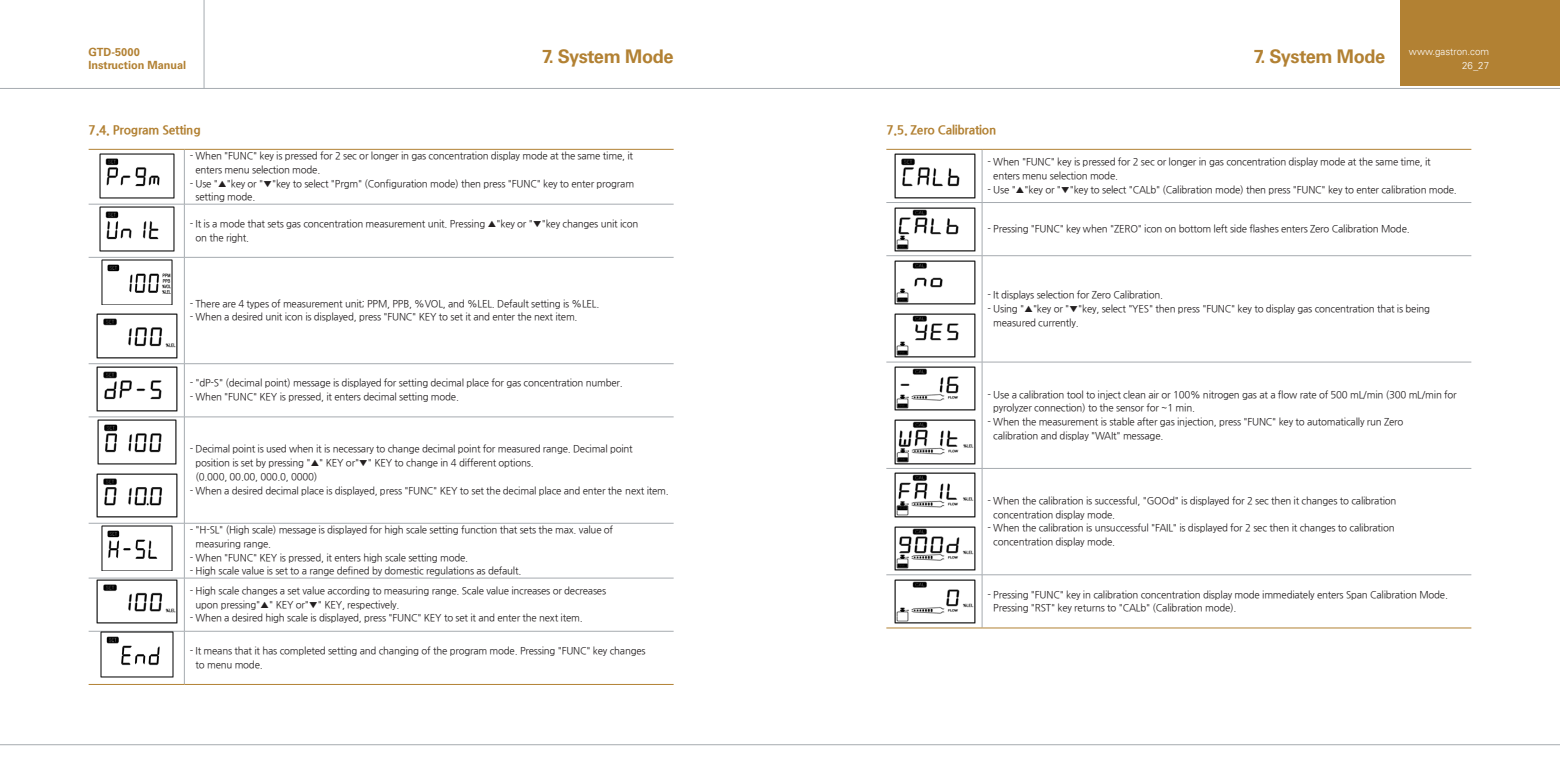
<style>
.page{position:relative;width:1560px;height:780px;background:#fff}
.page>*{position:absolute;margin:0;border:0;box-sizing:border-box;transform-origin:0 0}
.t1{font:700 18.75px "Univers LT Std";letter-spacing:-.02em;color:#b28133}
.t2{font:800 12.5px "Nanum Gothic";letter-spacing:-.02em;color:#b28133}
.t3{font:700 11.25px/12.5px "Univers LT Std";color:#b28133}
.t4{font:10px "Nanum Gothic";letter-spacing:-.02em;color:#231f20}
.t5{font:300 10px/13.8px "Univers LT Std";color:#fff;text-align:right}
.s1{font-family:"Nanum Gothic";font-weight:400}
.s2{color:#fff}
</style>
<div class="page">
<div style="left:1400px;top:0;width:159px;height:85px;background:#b28133"></div>
<hr style="left:0;top:88px;width:1559px;height:1px;background:#a6abb0">
<hr style="left:0;top:744px;width:1559px;height:1px;background:#a6abb0">
<hr style="left:204px;top:0;width:1px;height:89px;background:#a6abb0">
<hr style="left:184px;top:150px;width:1px;height:54px;background:#a6abb0">
<hr style="left:184px;top:204px;width:1px;height:53px;background:#a6abb0">
<hr style="left:184px;top:257px;width:1px;height:106px;background:#a6abb0">
<hr style="left:184px;top:364px;width:1px;height:52px;background:#a6abb0">
<hr style="left:184px;top:417px;width:1px;height:106px;background:#a6abb0">
<hr style="left:184px;top:523px;width:1px;height:55px;background:#a6abb0">
<hr style="left:184px;top:578px;width:1px;height:53px;background:#a6abb0">
<hr style="left:184px;top:631px;width:1px;height:53px;background:#a6abb0">
<hr style="left:89px;top:204px;width:95px;height:1px;background:#a6abb0">
<hr style="left:184px;top:204px;width:489px;height:1px;background:#a6abb0">
<hr style="left:89px;top:257px;width:95px;height:1px;background:#a6abb0">
<hr style="left:184px;top:257px;width:489px;height:1px;background:#a6abb0">
<hr style="left:89px;top:363px;width:95px;height:1px;background:#a6abb0">
<hr style="left:184px;top:363px;width:489px;height:1px;background:#a6abb0">
<hr style="left:89px;top:416px;width:95px;height:1px;background:#a6abb0">
<hr style="left:184px;top:416px;width:489px;height:1px;background:#a6abb0">
<hr style="left:89px;top:523px;width:95px;height:1px;background:#a6abb0">
<hr style="left:184px;top:523px;width:489px;height:1px;background:#a6abb0">
<hr style="left:89px;top:578px;width:95px;height:1px;background:#a6abb0">
<hr style="left:184px;top:578px;width:489px;height:1px;background:#a6abb0">
<hr style="left:89px;top:631px;width:95px;height:1px;background:#a6abb0">
<hr style="left:184px;top:631px;width:489px;height:1px;background:#a6abb0">
<hr style="left:89px;top:149px;width:95px;height:1px;background:#b28133">
<hr style="left:184px;top:149px;width:489px;height:1px;background:#b28133">
<hr style="left:89px;top:684px;width:95px;height:1px;background:#b28133">
<hr style="left:184px;top:684px;width:489px;height:1px;background:#b28133">
<hr style="left:981px;top:150px;width:1px;height:52px;background:#a6abb0">
<hr style="left:981px;top:203px;width:1px;height:52px;background:#a6abb0">
<hr style="left:981px;top:256px;width:1px;height:106px;background:#a6abb0">
<hr style="left:981px;top:362px;width:1px;height:106px;background:#a6abb0">
<hr style="left:981px;top:468px;width:1px;height:106px;background:#a6abb0">
<hr style="left:981px;top:575px;width:1px;height:52px;background:#a6abb0">
<hr style="left:886px;top:202px;width:95px;height:1px;background:#a6abb0">
<hr style="left:981px;top:202px;width:489px;height:1px;background:#a6abb0">
<hr style="left:886px;top:255px;width:95px;height:1px;background:#a6abb0">
<hr style="left:981px;top:255px;width:489px;height:1px;background:#a6abb0">
<hr style="left:886px;top:362px;width:95px;height:1px;background:#a6abb0">
<hr style="left:981px;top:362px;width:489px;height:1px;background:#a6abb0">
<hr style="left:886px;top:468px;width:95px;height:1px;background:#a6abb0">
<hr style="left:981px;top:468px;width:489px;height:1px;background:#a6abb0">
<hr style="left:886px;top:574px;width:95px;height:1px;background:#a6abb0">
<hr style="left:981px;top:574px;width:489px;height:1px;background:#a6abb0">
<hr style="left:886px;top:149px;width:95px;height:1px;background:#b28133">
<hr style="left:981px;top:149px;width:489px;height:1px;background:#b28133">
<hr style="left:886px;top:627px;width:95px;height:1px;background:#b28133">
<hr style="left:981px;top:627px;width:489px;height:1px;background:#b28133">
<img style="left:99px;top:153px;width:76px;height:45px">
<img style="left:894px;top:154px;width:80px;height:44px">
<img style="left:96px;top:366px;width:81px;height:45px">
<img style="left:894px;top:366px;width:80px;height:45px">
<img style="left:96px;top:313px;width:81px;height:45px">
<img style="left:894px;top:313px;width:80px;height:45px">
<img style="left:101px;top:525px;width:72px;height:45px">
<img style="left:894px;top:526px;width:80px;height:44px">
<img style="left:100px;top:631px;width:74px;height:46px">
<img style="left:99px;top:206px;width:76px;height:46px">
<img style="left:894px;top:207px;width:80px;height:44px">
<img style="left:98px;top:419px;width:78px;height:45px">
<img style="left:894px;top:420px;width:80px;height:44px">
<img style="left:101px;top:259px;width:72px;height:46px">
<img style="left:894px;top:260px;width:80px;height:44px">
<img style="left:96px;top:473px;width:81px;height:44px">
<img style="left:894px;top:473px;width:80px;height:44px">
<img style="left:96px;top:579px;width:81px;height:45px">
<img style="left:894px;top:579px;width:80px;height:44px">
<p class="t3" style="left:88px;top:47px;width:99px">GTD-5000<br>Instruction Manual</p>
<h1 class="t1" style="left:542px;top:49px;width:133px">7. System Mode</h1>
<h1 class="t1" style="left:1253px;top:49px;width:133px">7. System Mode</h1>
<p class="t5" style="left:1408px;top:46px;width:82px">www.gastron.com<br>26<span class="s1">_</span>27</p>
<p class="t2" style="left:89px;top:124px;width:113px">7.4. Program Setting</p>
<p class="t2" style="left:886px;top:124px;width:111px">7.5. Zero Calibration</p>
<p class="t4" style="left:190px;top:151px;width:445px">- When "FUNC" key is pressed for 2 sec or longer in gas concentration display mode at the same time, it</p>
<p class="t4" style="left:190px;top:165px;width:132px"><span class="s2">-</span> enters menu selection mode.</p>
<p class="t4" style="left:190px;top:179px;width:446px">- Use "▲"key or "▼"key to select "Prgm" (Configuration mode) then press "FUNC" key to enter program</p>
<p class="t4" style="left:190px;top:192px;width:67px"><span class="s2">-</span> setting mode.</p>
<p class="t4" style="left:190px;top:219px;width:450px">- It is a mode that sets gas concentration measurement unit. Pressing ▲"key or "▼"key changes unit icon</p>
<p class="t4" style="left:190px;top:233px;width:61px"><span class="s2">-</span> on the right.</p>
<p class="t4" style="left:987px;top:157px;width:445px">- When "FUNC" key is pressed for 2 sec or longer in gas concentration display mode at the same time, it</p>
<p class="t4" style="left:987px;top:171px;width:132px"><span class="s2">-</span> enters menu selection mode.</p>
<p class="t4" style="left:987px;top:185px;width:471px">- Use "▲"key or "▼"key to select "CALb" (Calibration mode) then press "FUNC" key to enter calibration mode.</p>
<p class="t4" style="left:987px;top:224px;width:424px">- Pressing "FUNC" key when "ZERO" icon on bottom left side flashes enters Zero Calibration Mode.</p>
<p class="t4" style="left:190px;top:298px;width:411px">- There are 4 types of measurement unit; PPM, PPB, %VOL, and %LEL. Default setting is %LEL.</p>
<p class="t4" style="left:190px;top:312px;width:389px">- When a desired unit icon is displayed, press "FUNC" KEY to set it and enter the next item.</p>
<p class="t4" style="left:190px;top:378px;width:434px">- "dP-S" (decimal point) message is displayed for setting decimal place for gas concentration number.</p>
<p class="t4" style="left:190px;top:392px;width:271px">- When "FUNC" KEY is pressed, it enters decimal setting mode.</p>
<p class="t4" style="left:190px;top:444px;width:444px">- Decimal point is used when it is necessary to change decimal point for measured range. Decimal point</p>
<p class="t4" style="left:190px;top:458px;width:345px"><span class="s2">-</span> position is set by pressing "▲" KEY or"▼" KEY to change in 4 different options.</p>
<p class="t4" style="left:190px;top:472px;width:129px"><span class="s2">-</span> (0.000, 00.00, 000.0, 0000)</p>
<p class="t4" style="left:190px;top:485px;width:480px">- When a desired decimal place is displayed, press "FUNC" KEY to set the decimal place and enter the next item.</p>
<p class="t4" style="left:190px;top:525px;width:425px">- "H-SL" (High scale) message is displayed for high scale setting function that sets the max. value of</p>
<p class="t4" style="left:190px;top:539px;width:83px"><span class="s2">-</span> measuring range.</p>
<p class="t4" style="left:190px;top:552px;width:280px">- When "FUNC" KEY is pressed, it enters high scale setting mode.</p>
<p class="t4" style="left:190px;top:566px;width:333px">- High scale value is set to a range defined by domestic regulations as default.</p>
<p class="t4" style="left:190px;top:586px;width:418px">- High scale changes a set value according to measuring range. Scale value increases or decreases</p>
<p class="t4" style="left:190px;top:599px;width:211px"><span class="s2">-</span> upon pressing"▲" KEY or"▼" KEY, respectively.</p>
<p class="t4" style="left:190px;top:613px;width:394px">- When a desired high scale is displayed, press "FUNC" KEY to set it and enter the next item.</p>
<p class="t4" style="left:190px;top:646px;width:457px">- It means that it has completed setting and changing of the program mode. Pressing "FUNC" key changes</p>
<p class="t4" style="left:190px;top:660px;width:74px"><span class="s2">-</span> to menu mode.</p>
<p class="t4" style="left:987px;top:290px;width:177px">- It displays selection for Zero Calibration.</p>
<p class="t4" style="left:987px;top:304px;width:444px">- Using "▲"key or "▼"key, select "YES" then press "FUNC" key to display gas concentration that is being</p>
<p class="t4" style="left:987px;top:318px;width:93px"><span class="s2">-</span> measured currently.</p>
<p class="t4" style="left:987px;top:389px;width:471px">- Use a calibration tool to inject clean air or 100% nitrogen gas at a flow rate of 500 mL/min (300 mL/min for</p>
<p class="t4" style="left:987px;top:403px;width:209px"><span class="s2">-</span> pyrolyzer connection) to the sensor for ~1 min.</p>
<p class="t4" style="left:987px;top:417px;width:417px">- When the measurement is stable after gas injection, press "FUNC" key to automatically run Zero</p>
<p class="t4" style="left:987px;top:431px;width:177px"><span class="s2">-</span> calibration and display "WAIt" message.</p>
<p class="t4" style="left:987px;top:496px;width:410px">- When the calibration is successful, "GOOd" is displayed for 2 sec then it changes to calibration</p>
<p class="t4" style="left:987px;top:510px;width:129px"><span class="s2">-</span> concentration display mode.</p>
<p class="t4" style="left:987px;top:523px;width:408px">- When the calibration is unsuccessful "FAIL" is displayed for 2 sec then it changes to calibration</p>
<p class="t4" style="left:987px;top:537px;width:129px"><span class="s2">-</span> concentration display mode.</p>
<p class="t4" style="left:987px;top:589px;width:462px">- Pressing "FUNC" key in calibration concentration display mode immediately enters Span Calibration Mode.</p>
<p class="t4" style="left:987px;top:603px;width:250px"><span class="s2">-</span> Pressing "RST" key returns to "CALb" (Calibration mode).</p>
</div>
